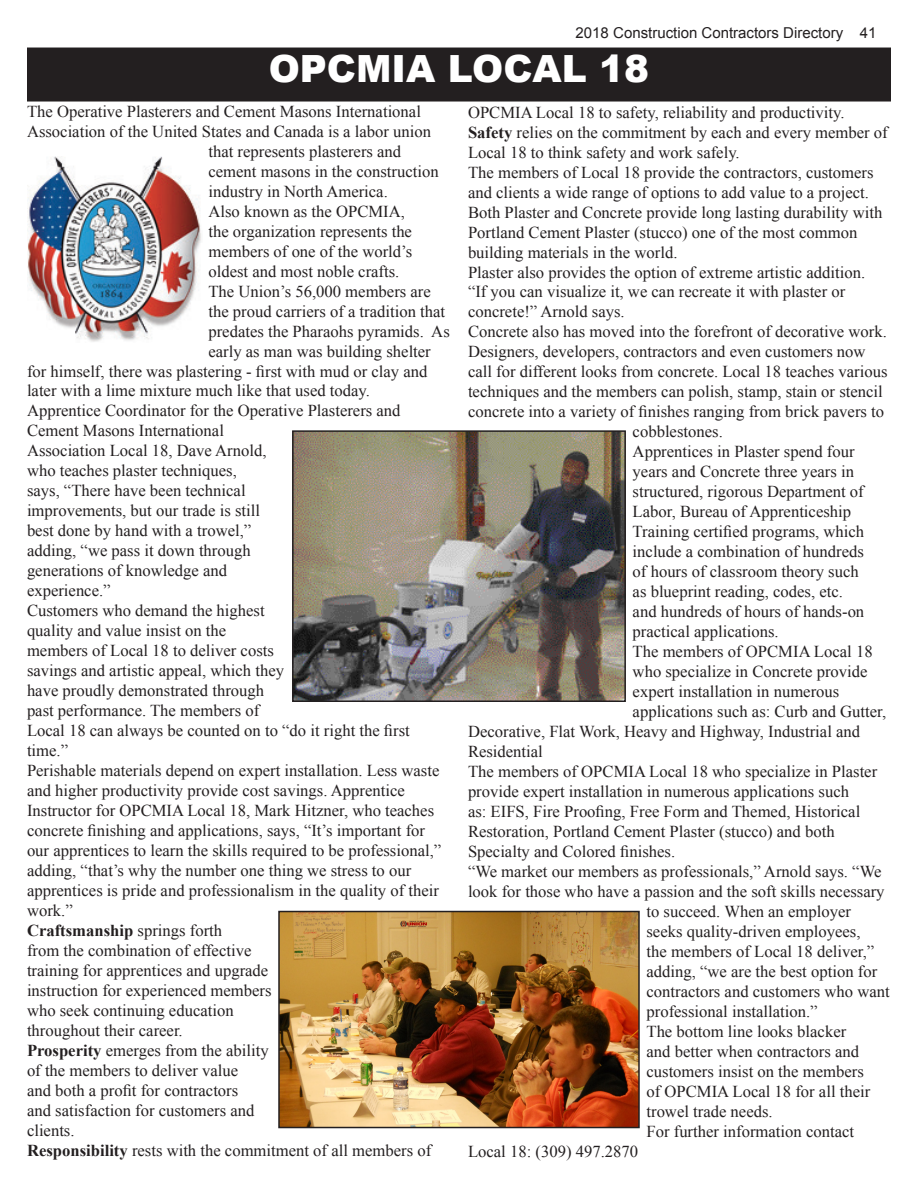
<style>
.page{position:relative;width:918px;height:1188px;background:#fff}
.page>*{position:absolute;margin:0;border:0;box-sizing:border-box;transform-origin:0 0}
.t1{font:900 37.5px "Arial";color:#fff}
.Free_Form{font:16.65px/20px "Times New Roman";color:#231f20}
.t2{font:15px "Arial";color:#231f20}
.s1{font-weight:700}
</style>
<div class="page">
<div style="left:28px;top:48px;width:862px;height:53px;background:#231f20"></div>
<div style="left:27px;top:48px;width:864px;height:54px;border:2px solid #231f20"></div>
<img style="left:27px;top:156px;width:174px;height:186px">
<img style="left:295px;top:433px;width:328px;height:266px">
<div style="left:292px;top:430px;width:334px;height:272px;border:2px solid #231f20"></div>
<img style="left:281px;top:914px;width:356px;height:211px">
<div style="left:278px;top:911px;width:362px;height:217px;border:2px solid #231f20"></div>
<p class="t2" style="left:576px;top:23px;width:302px">2018 Construction Contractors Directory 41</p>
<p class="t1" style="left:269px;top:42px;width:382px">OPCMIA LOCAL 18</p>
<p class="Free_Form" style="left:27px;top:101px;width:395px">The Operative Plasterers and Cement Masons International</p>
<p class="Free_Form" style="left:27px;top:121px;width:406px">Association of the United States and Canada is a labor union</p>
<p class="Free_Form" style="left:208px;top:141px;width:194px">that represents plasterers and</p>
<p class="Free_Form" style="left:208px;top:161px;width:232px">cement masons in the construction</p>
<p class="Free_Form" style="left:208px;top:181px;width:181px">industry in North America.</p>
<p class="Free_Form" style="left:208px;top:201px;width:198px">Also known as the OPCMIA,</p>
<p class="Free_Form" style="left:208px;top:221px;width:205px">the organization represents the</p>
<p class="Free_Form" style="left:208px;top:241px;width:205px">members of one of the world’s</p>
<p class="Free_Form" style="left:208px;top:261px;width:192px">oldest and most noble crafts.</p>
<p class="Free_Form" style="left:208px;top:281px;width:224px">The Union’s 56,000 members are</p>
<p class="Free_Form" style="left:208px;top:301px;width:238px">the proud carriers of a tradition that</p>
<p class="Free_Form" style="left:208px;top:321px;width:243px">predates the Pharaohs pyramids. As</p>
<p class="Free_Form" style="left:208px;top:341px;width:224px">early as man was building shelter</p>
<p class="Free_Form" style="left:27px;top:361px;width:402px">for himself, there was plastering - first with mud or clay and</p>
<p class="Free_Form" style="left:27px;top:381px;width:344px">later with a lime mixture much like that used today.</p>
<p class="Free_Form" style="left:27px;top:401px;width:375px">Apprentice Coordinator for the Operative Plasterers and Cement Masons International<br>Association Local 18, Dave Arnold,<br>who teaches plaster techniques,<br>says, “There have been technical<br>improvements, but our trade is still<br>best done by hand with a trowel,”<br>adding, “we pass it down through<br>generations of knowledge and<br>experience.”</p>
<p class="Free_Form" style="left:27px;top:600px;width:384px">Customers who demand the highest<br>quality and value insist on the<br>members of Local 18 to deliver costs<br>savings and artistic appeal, which they<br>have proudly demonstrated through<br>past performance. The members of<br>Local 18 can always be counted on to “do it right the first time.”</p>
<p class="Free_Form" style="left:27px;top:760px;width:416px">Perishable materials depend on expert installation. Less waste and higher productivity provide cost savings. Apprentice Instructor for OPCMIA Local 18, Mark Hitzner, who teaches concrete finishing and applications, says, “It’s important for our apprentices to learn the skills required to be professional,” adding, “that’s why the number one thing we stress to our apprentices is pride and professionalism in the quality of their work.”</p>
<p class="Free_Form" style="left:27px;top:920px;width:246px"><span class="s1">Craftsmanship</span> springs forth<br>from the combination of effective training for apprentices and upgrade instruction for experienced members who seek continuing education throughout their career.</p>
<p class="Free_Form" style="left:27px;top:1040px;width:243px"><span class="s1">Prosperity</span> emerges from the ability of the members to deliver value<br>and both a profit for contractors<br>and satisfaction for customers and clients.</p>
<p class="Free_Form" style="left:27px;top:1140px;width:406px"><span class="s1">Responsibility</span> rests with the commitment of all members of</p>
<p class="Free_Form" style="left:468px;top:102px;width:378px">OPCMIA Local 18 to safety, reliability and productivity.</p>
<p class="Free_Form" style="left:468px;top:122px;width:421px"><span class="s1">Safety</span> relies on the commitment by each and every member of<br>Local 18 to think safety and work safely.</p>
<p class="Free_Form" style="left:468px;top:162px;width:416px">The members of Local 18 provide the contractors, customers and clients a wide range of options to add value to a project.<br>Both Plaster and Concrete provide long lasting durability with Portland Cement Plaster (stucco) one of the most common building materials in the world.</p>
<p class="Free_Form" style="left:468px;top:262px;width:399px">Plaster also provides the option of extreme artistic addition. “If you can visualize it, we can recreate it with plaster or concrete!” Arnold says.</p>
<p class="Free_Form" style="left:468px;top:322px;width:420px">Concrete also has moved into the forefront of decorative work.</p>
<p class="Free_Form" style="left:468px;top:342px;width:399px">Designers, developers, contractors and even customers now</p>
<p class="Free_Form" style="left:468px;top:362px;width:421px">call for different looks from concrete. Local 18 teaches various</p>
<p class="Free_Form" style="left:468px;top:382px;width:416px">techniques and the members can polish, stamp, stain or stencil</p>
<p class="Free_Form" style="left:468px;top:402px;width:418px">concrete into a variety of finishes ranging from brick pavers to</p>
<p class="Free_Form" style="left:633px;top:422px;width:92px">cobblestones.</p>
<p class="Free_Form" style="left:633px;top:442px;width:233px">Apprentices in Plaster spend four years and Concrete three years in structured, rigorous Department of Labor, Bureau of Apprenticeship Training certified programs, which include a combination of hundreds of hours of classroom theory such as blueprint reading, codes, etc. and hundreds of hours of hands-on practical applications.</p>
<p class="Free_Form" style="left:633px;top:641px;width:242px">The members of OPCMIA Local 18</p>
<p class="Free_Form" style="left:633px;top:661px;width:236px">who specialize in Concrete provide</p>
<p class="Free_Form" style="left:633px;top:681px;width:208px">expert installation in numerous</p>
<p class="Free_Form" style="left:633px;top:701px;width:255px">applications such as: Curb and Gutter,</p>
<p class="Free_Form" style="left:468px;top:721px;width:394px">Decorative, Flat Work, Heavy and Highway, Industrial and</p>
<p class="Free_Form" style="left:468px;top:741px;width:76px">Residential</p>
<p class="Free_Form" style="left:468px;top:761px;width:411px">The members of OPCMIA Local 18 who specialize in Plaster provide expert installation in numerous applications such<br>as: EIFS, Fire Proofing, Free Form and Themed, Historical Restoration, Portland Cement Plaster (stucco) and both Specialty and Colored finishes.</p>
<p class="Free_Form" style="left:468px;top:861px;width:415px">“We market our members as professionals,” Arnold says. “We</p>
<p class="Free_Form" style="left:468px;top:881px;width:418px">look for those who have a passion and the soft skills necessary</p>
<p class="Free_Form" style="left:646px;top:901px;width:206px">to succeed. When an employer</p>
<p class="Free_Form" style="left:646px;top:921px;width:216px">seeks quality-driven employees,</p>
<p class="Free_Form" style="left:646px;top:941px;width:229px">the members of Local 18 deliver,”</p>
<p class="Free_Form" style="left:646px;top:961px;width:232px">adding, “we are the best option for</p>
<p class="Free_Form" style="left:646px;top:981px;width:245px">contractors and customers who want</p>
<p class="Free_Form" style="left:646px;top:1001px;width:173px">professional installation.”</p>
<p class="Free_Form" style="left:646px;top:1021px;width:225px">The bottom line looks blacker and better when contractors and customers insist on the members of OPCMIA Local 18 for all their trowel trade needs.</p>
<p class="Free_Form" style="left:646px;top:1121px;width:209px">For further information contact</p>
<p class="Free_Form" style="left:468px;top:1141px;width:172px">Local 18: (309) 497.2870</p>
</div>
